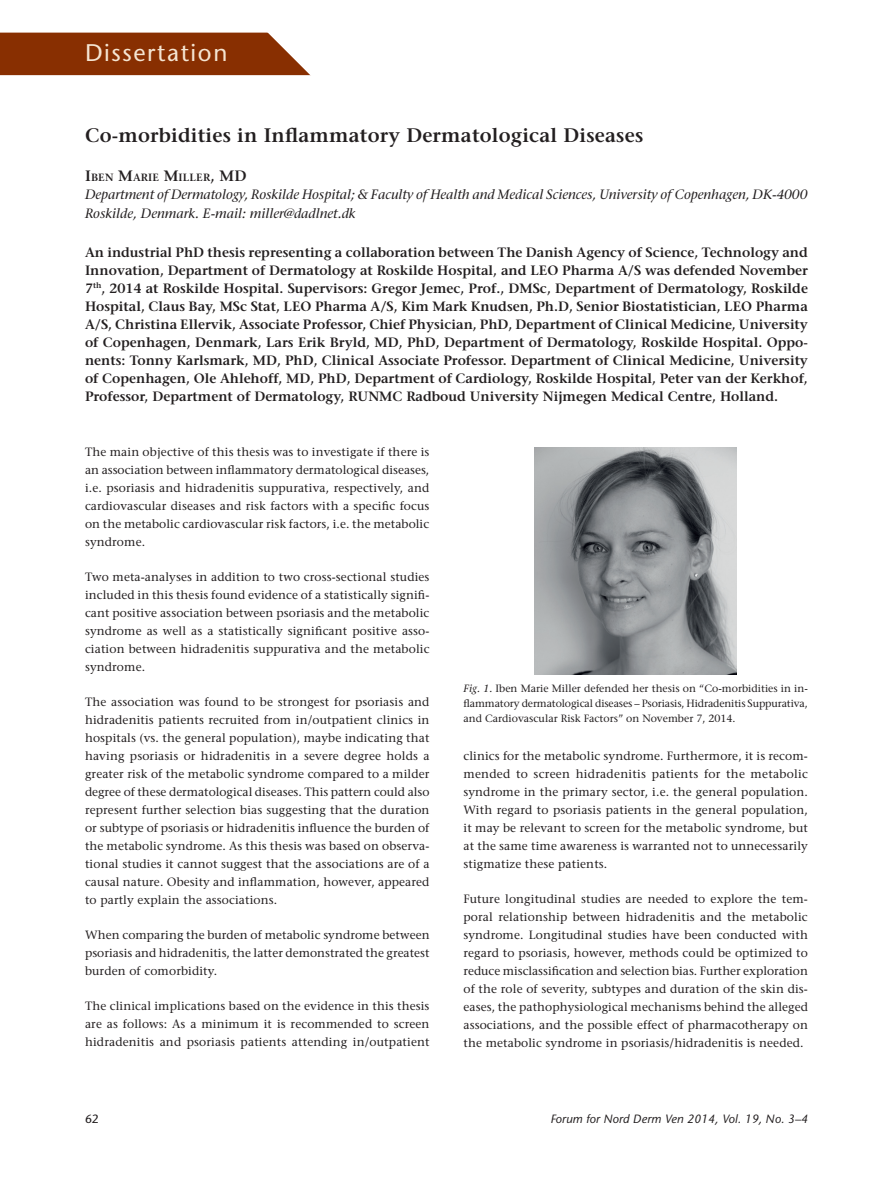
<style>
.page{position:relative;width:893px;height:1191px;background:#fff}
.page>*{position:absolute;margin:0;border:0;box-sizing:border-box;transform-origin:0 0}
.t1{font:24px "Stone Sans";letter-spacing:.065em;color:#f5e5d2}
.t2{font:600 19.5px "Stone Serif";letter-spacing:.01em;color:#231f20}
.t3{font:600 13.5px/18px "Stone Serif";color:#231f20;text-align:justify}
.t4{font:italic 13.5px/18px "Stone Serif";color:#231f20}
.t5{font:12px/18px "Stone Serif";letter-spacing:.01em;color:#231f20;text-align:justify}
.t6{font:italic 12px "Stone Sans";letter-spacing:.01em;color:#231f20}
.t7{font:12px "Stone Sans";color:#231f20}
.t8{font:10.5px/15px "Stone Serif";color:#231f20;text-align:justify}
.t9{font:600 10.5px "Stone Serif";letter-spacing:.015em;color:#231f20}
.s1{font-size:15px}
.s2{font-style:italic}
</style>
<div class="page">
<svg style="left:0;top:32px;width:311px;height:44px;background:#93431a"></svg>
<img style="left:534px;top:447px;width:202px;height:227px">
<h1 class="t1" style="left:85px;top:38px;width:144px">Dissertation</h1>
<h2 class="t2" style="left:85px;top:124px;width:560px">Co-morbidities in Inflammatory Dermatological Diseases</h2>
<p class="t9" style="left:85px;top:172px;width:163px"><span class="s1">I</span>BEN <span class="s1">M</span>ARIE <span class="s1">M</span>ILLER<span class="s1">, MD</span></p>
<p class="t4" style="left:85px;top:186px;width:724px">Department of Dermatology, Roskilde Hospital; &amp; Faculty of Health and Medical Sciences, University of Copenhagen, DK-4000<br>Roskilde, Denmark. E-mail: miller@dadlnet.dk</p>
<p class="t3" style="left:85px;top:243px;width:724px">An industrial PhD thesis representing a collaboration between The Danish Agency of Science, Technology and Innovation, Department of Dermatology at Roskilde Hospital, and LEO Pharma A/S was defended November 7<sup>th</sup>, 2014 at Roskilde Hospital. Supervisors: Gregor Jemec, Prof., DMSc, Department of Dermatology, Roskilde Hospital, Claus Bay, MSc Stat, LEO Pharma A/S, Kim Mark Knudsen, Ph.D, Senior Biostatistician, LEO Pharma A/S, Christina Ellervik, Associate Professor, Chief Physician, PhD, Department of Clinical Medicine, University of Copenhagen, Denmark, Lars Erik Bryld, MD, PhD, Department of Dermatology, Roskilde Hospital. Oppo&shy;nents: Tonny Karlsmark, MD, PhD, Clinical Associate Professor. Department of Clinical Medicine, University of Copenhagen, Ole Ahlehoff, MD, PhD, Department of Cardiology, Roskilde Hospital, Peter van der Kerkhof, Professor, Department of Dermatology, RUNMC Radboud University Nijmegen Medical Centre, Holland.</p>
<p class="t5" style="left:85px;top:443px;width:346px">The main objective of this thesis was to investigate if there is an association between inflammatory dermatological diseases, i.e. psoriasis and hidradenitis suppurativa, respectively, and cardiovascular diseases and risk factors with a specific focus on the metabolic cardiovascular risk factors, i.e. the metabolic syndrome.</p>
<p class="t5" style="left:85px;top:568px;width:346px">Two meta-analyses in addition to two cross-sectional studies included in this thesis found evidence of a statistically signifi&shy;cant positive association between psoriasis and the metabolic syndrome as well as a statistically significant positive asso&shy;ciation between hidradenitis suppurativa and the metabolic syndrome.</p>
<p class="t5" style="left:85px;top:693px;width:346px">The association was found to be strongest for psoriasis and hidradenitis patients recruited from in/outpatient clinics in hospitals (vs. the general population), maybe indicating that having psoriasis or hidradenitis in a severe degree holds a greater risk of the metabolic syndrome compared to a milder degree of these dermatological diseases. This pattern could also represent further selection bias suggesting that the duration or subtype of psoriasis or hidradenitis influence the burden of the metabolic syndrome. As this thesis was based on observa&shy;tional studies it cannot suggest that the associations are of a causal nature. Obesity and inflammation, however, appeared to partly explain the associations.</p>
<p class="t5" style="left:85px;top:926px;width:346px">When comparing the burden of metabolic syndrome between psoriasis and hidradenitis, the latter demonstrated the greatest burden of comorbidity.</p>
<p class="t5" style="left:85px;top:997px;width:346px">The clinical implications based on the evidence in this thesis are as follows: As a minimum it is recommended to screen hidradenitis and psoriasis patients attending in/outpatient</p>
<p class="t8" style="left:463px;top:680px;width:346px"><span class="s2">Fig. 1.</span> Iben Marie Miller defended her thesis on “Co-morbidities in in&shy;flammatory dermatological diseases – Psoriasis, Hidradenitis Suppurativa, and Cardiovascular Risk Factors” on November 7, 2014.</p>
<p class="t5" style="left:463px;top:746px;width:346px">clinics for the metabolic syndrome. Furthermore, it is recom&shy;mended to screen hidradenitis patients for the metabolic syndrome in the primary sector, i.e. the general population.<br>With regard to psoriasis patients in the general population, it may be relevant to screen for the metabolic syndrome, but at the same time awareness is warranted not to unnecessarily stigmatize these patients.</p>
<p class="t5" style="left:463px;top:889px;width:346px">Future longitudinal studies are needed to explore the tem&shy;poral relationship between hidradenitis and the metabolic syndrome. Longitudinal studies have been conducted with regard to psoriasis, however, methods could be optimized to reduce misclassification and selection bias. Further exploration of the role of severity, subtypes and duration of the skin dis&shy;eases, the pathophysiological mechanisms behind the alleged associations, and the possible effect of pharmacotherapy on the metabolic syndrome in psoriasis/hidradenitis is needed.</p>
<p class="t7" style="left:85px;top:1112px;width:15px">62</p>
<p class="t6" style="left:550px;top:1112px;width:259px">Forum for Nord Derm Ven 2014, Vol. 19, No. 3–4</p>
</div>
